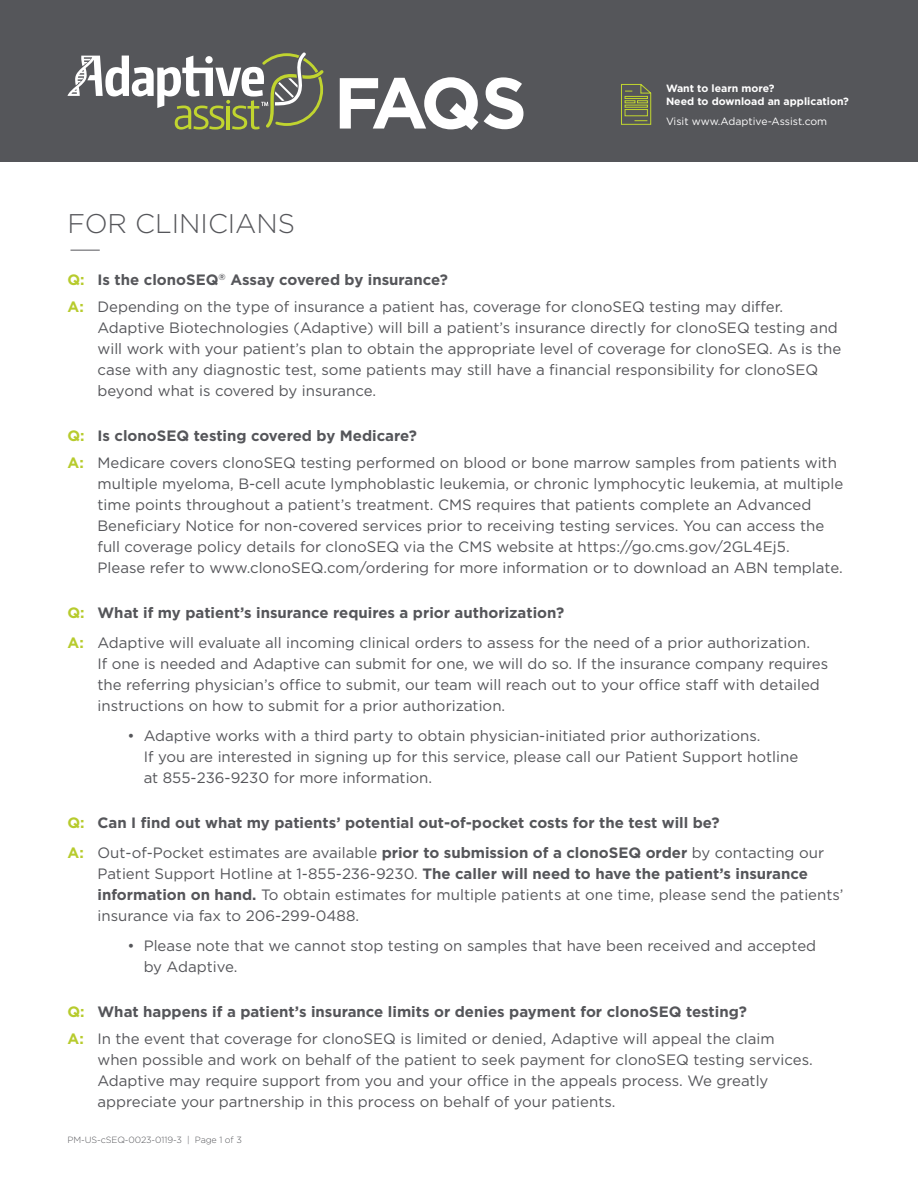
<style>
.page{position:relative;width:918px;height:1188px;background:#fff}
.page>*{position:absolute;margin:0;border:0;box-sizing:border-box;transform-origin:0 0}
.t1{font:700 72px "Gotham";color:#fff}
.Section_Title{font:300 27px "Gotham";color:#55565a}
.Header_4{font:15px/21px "Gotham";color:#55565a}
.Header_4-2{font:700 15px "Gotham";color:#55565a}
.t2{font:700 10.5px/13.5px "Gotham";color:#fff}
.t3{font:10.5px "Gotham";color:#fff}
.t4{font:300 9px "Gotham";letter-spacing:-.01em;color:#55565a}
.s1{color:#b7cb2d}
.s2{font-weight:700;color:#b7cb2d}
.s3{font-weight:700}
</style>
<div class="page">
<div style="left:0;top:0;width:918px;height:162px;background:#55565a"></div>
<svg style="left:67px;top:52px;width:256px;height:78px"></svg>
<svg style="left:621px;top:84px;width:31px;height:41px"></svg>
<svg style="left:71px;top:250px;width:29px;height:1px"></svg>
<p class="Section_Title" style="left:68px;top:208px;width:229px">FOR CLINICIANS</p>
<h1 class="t1" style="left:334px;top:61px;width:195px">FAQS</h1>
<p class="t2" style="left:666px;top:81px;width:184px">Want to learn more?<br>Need to download an application?</p>
<p class="t3" style="left:666px;top:115px;width:163px">Visit www.Adaptive-Assist.com</p>
<p class="Header_4-2" style="left:68px;top:271px;width:382px"><span class="s1">Q:</span> Is the clonoSEQ<sup>®</sup> Assay covered by insurance?</p>
<p class="Header_4" style="left:98px;top:296px;width:745px;text-indent:-30px"><span class="s2">A:</span> Depending on the type of insurance a patient has, coverage for clonoSEQ testing may differ.<br>Adaptive Biotechnologies (Adaptive) will bill a patient’s insurance directly for clonoSEQ testing and will work with your patient’s plan to obtain the appropriate level of coverage for clonoSEQ. As is the case with any diagnostic test, some patients may still have a financial responsibility for clonoSEQ beyond what is covered by insurance.</p>
<p class="Header_4-2" style="left:68px;top:427px;width:351px"><span class="s1">Q:</span> Is clonoSEQ testing covered by Medicare?</p>
<p class="Header_4" style="left:98px;top:452px;width:747px;text-indent:-30px"><span class="s2">A:</span> Medicare covers clonoSEQ testing performed on blood or bone marrow samples from patients with multiple myeloma, B-cell acute lymphoblastic leukemia, or chronic lymphocytic leukemia, at multiple time points throughout a patient’s treatment. CMS requires that patients complete an Advanced Beneficiary Notice for non-covered services prior to receiving testing services. You can access the full coverage policy details for clonoSEQ via the CMS website at https://go.cms.gov/2GL4Ej5.<br>Please refer to www.clonoSEQ.com/ordering for more information or to download an ABN template.</p>
<p class="Header_4-2" style="left:68px;top:604px;width:498px"><span class="s1">Q:</span> What if my patient’s insurance requires a prior authorization?</p>
<p class="Header_4" style="left:98px;top:632px;width:732px;text-indent:-30px"><span class="s2">A:</span> Adaptive will evaluate all incoming clinical orders to assess for the need of a prior authorization.<br>If one is needed and Adaptive can submit for one, we will do so. If the insurance company requires the referring physician’s office to submit, our team will reach out to your office staff with detailed instructions on how to submit for a prior authorization.</p>
<p class="Header_4" style="left:144px;top:725px;width:656px;text-indent:-16px">• Adaptive works with a third party to obtain physician-initiated prior authorizations.<br>If you are interested in signing up for this service, please call our Patient Support hotline at 855-236-9230 for more information.</p>
<p class="Header_4-2" style="left:68px;top:814px;width:654px"><span class="s1">Q:</span> Can I find out what my patients’ potential out-of-pocket costs for the test will be?</p>
<p class="Header_4" style="left:98px;top:842px;width:748px;text-indent:-30px"><span class="s2">A:</span> Out-of-Pocket estimates are available <span class="s3">prior to submission of a clonoSEQ order</span> by contacting our Patient Support Hotline at 1-855-236-9230. <span class="s3">The caller will need to have the patient’s insurance information on hand.</span> To obtain estimates for multiple patients at one time, please send the patients’ insurance via fax to 206-299-0488.</p>
<p class="Header_4" style="left:144px;top:935px;width:674px;text-indent:-16px">• Please note that we cannot stop testing on samples that have been received and accepted by Adaptive.</p>
<p class="Header_4-2" style="left:68px;top:1003px;width:681px"><span class="s1">Q:</span> What happens if a patient’s insurance limits or denies payment for clonoSEQ testing?</p>
<p class="Header_4" style="left:98px;top:1028px;width:717px;text-indent:-30px"><span class="s2">A:</span> In the event that coverage for clonoSEQ is limited or denied, Adaptive will appeal the claim when possible and work on behalf of the patient to seek payment for clonoSEQ testing services.<br>Adaptive may require support from you and your office in the appeals process. We greatly appreciate your partnership in this process on behalf of your patients.</p>
<p class="t4" style="left:68px;top:1135px;width:176px">PM-US-cSEQ-0023-0119-3 | Page 1 of 3</p>
</div>
